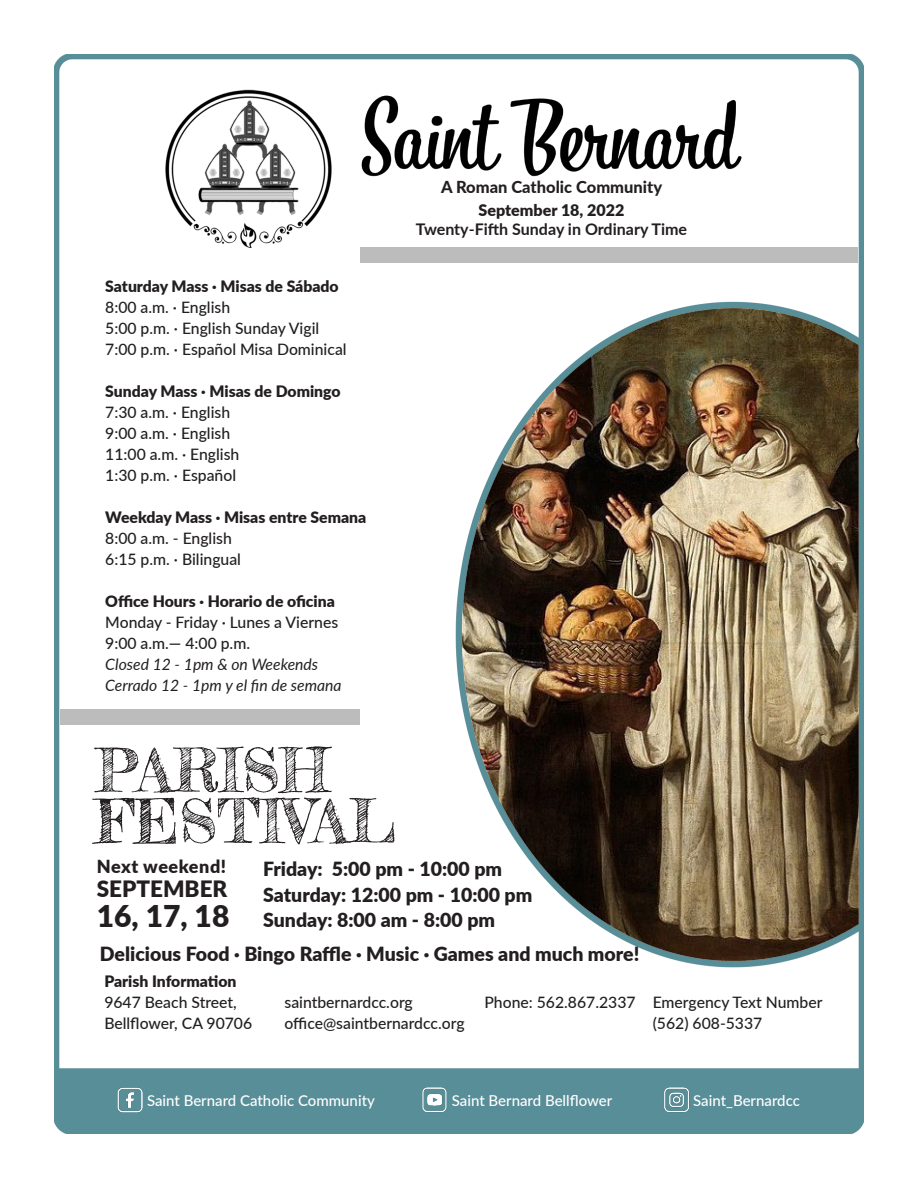
<style>
.page{position:relative;width:918px;height:1188px;background:#fff}
.page>*{position:absolute;margin:0;border:0;box-sizing:border-box;transform-origin:0 0}
.t1{font:60px "Frederickathe Greatest";color:#231f20}
.t2{font:900 30px "Lato";color:#231f20}
.t3{font:900 22.5px "Lato";color:#231f20}
.t4{font:900 19.5px "Lato";color:#231f20}
.t5{font:900 18px "Lato";letter-spacing:.03em;color:#231f20}
.t6{font:800 16.5px "Lato";color:#231f20}
.t7{font:700 16.05px "Lato";color:#231f20}
.t8{font:900 16.05px "Lato";color:#231f20}
.t9{font:500 15.75px "Lato";color:#231f20}
.t10{font:900 15.75px "Lato";color:#231f20}
.t11{font:italic 15.75px "Lato";color:#231f20}
.t12{font:500 15px "Lato";color:#fff}
</style>
<div class="page">
<img style="left:54px;top:54px;width:810px;height:1080px">
<img style="left:165px;top:89px;width:168px;height:158px">
<img style="left:360px;top:94px;width:383px;height:86px">
<img style="left:118px;top:1085px;width:32px;height:29px">
<img style="left:422px;top:1085px;width:34px;height:29px">
<img style="left:664px;top:1085px;width:35px;height:29px">
<div style="left:60px;top:710px;width:300px;height:15px;background:#bdbcbc"></div>
<div style="left:360px;top:247px;width:498px;height:15px;background:#bdbcbc"></div>
<p class="t10" style="left:105px;top:275px;width:235px">Saturday Mass · Misas de Sábado</p>
<p class="t9" style="left:105px;top:296px;width:126px">8:00 a.m. · English</p>
<p class="t9" style="left:105px;top:317px;width:215px">5:00 p.m. · English Sunday Vigil</p>
<p class="t9" style="left:105px;top:338px;width:243px">7:00 p.m. · Español Misa Dominical</p>
<p class="t10" style="left:105px;top:380px;width:237px">Sunday Mass · Misas de Domingo</p>
<p class="t9" style="left:105px;top:401px;width:126px">7:30 a.m. · English</p>
<p class="t9" style="left:105px;top:422px;width:126px">9:00 a.m. · English</p>
<p class="t9" style="left:105px;top:443px;width:136px">11:00 a.m. · English</p>
<p class="t9" style="left:105px;top:464px;width:132px">1:30 p.m. · Español</p>
<p class="t10" style="left:105px;top:506px;width:263px">Weekday Mass · Misas entre Semana</p>
<p class="t9" style="left:105px;top:527px;width:128px">8:00 a.m. - English</p>
<p class="t9" style="left:105px;top:548px;width:137px">6:15 p.m. · Bilingual</p>
<p class="t10" style="left:105px;top:590px;width:231px">Office Hours · Horario de oficina</p>
<p class="t9" style="left:105px;top:611px;width:234px">Monday - Friday · Lunes a Viernes</p>
<p class="t9" style="left:105px;top:632px;width:146px">9:00 a.m.— 4:00 p.m.</p>
<p class="t11" style="left:105px;top:653px;width:214px">Closed 12 - 1pm &amp; on Weekends</p>
<p class="t11" style="left:105px;top:674px;width:238px">Cerrado 12 - 1pm y el fin de semana</p>
<p class="t1" style="left:95px;top:733px;width:235px">PARISH</p>
<p class="t1" style="left:95px;top:784px;width:302px">FESTIVAL</p>
<p class="t6" style="left:441px;top:175px;width:222px">A Roman Catholic Community</p>
<p class="t8" style="left:479px;top:198px;width:147px">September 18, 2022</p>
<p class="t7" style="left:416px;top:218px;width:273px">Twenty-Fifth Sunday in Ordinary Time</p>
<p class="t5" style="left:97px;top:853px;width:131px">Next weekend!</p>
<p class="t3" style="left:97px;top:872px;width:132px">SEPTEMBER</p>
<p class="t2" style="left:97px;top:894px;width:134px">16, 17, 18</p>
<p class="t4" style="left:263px;top:854px;width:241px">Friday: 5:00 pm - 10:00 pm</p>
<p class="t4" style="left:263px;top:880px;width:271px">Saturday: 12:00 pm - 10:00 pm</p>
<p class="t4" style="left:263px;top:905px;width:233px">Sunday: 8:00 am - 8:00 pm</p>
<p class="t4" style="left:100px;top:939px;width:541px">Delicious Food · Bingo Raffle · Music · Games and much more!</p>
<p class="t10" style="left:104px;top:970px;width:134px">Parish Information</p>
<p class="t9" style="left:104px;top:991px;width:134px">9647 Beach Street,</p>
<p class="t9" style="left:104px;top:1012px;width:149px">Bellflower, CA 90706</p>
<p class="t9" style="left:284px;top:991px;width:130px">saintbernardcc.org</p>
<p class="t9" style="left:284px;top:1012px;width:182px">office@saintbernardcc.org</p>
<p class="t9" style="left:485px;top:991px;width:153px">Phone: 562.867.2337</p>
<p class="t9" style="left:653px;top:991px;width:171px">Emergency Text Number</p>
<p class="t9" style="left:653px;top:1012px;width:111px">(562) 608-5337</p>
<p class="t12" style="left:147px;top:1090px;width:229px">Saint Bernard Catholic Community</p>
<p class="t12" style="left:452px;top:1090px;width:162px">Saint Bernard Bellflower</p>
<p class="t12" style="left:693px;top:1090px;width:108px">Saint_Bernardcc</p>
</div>
